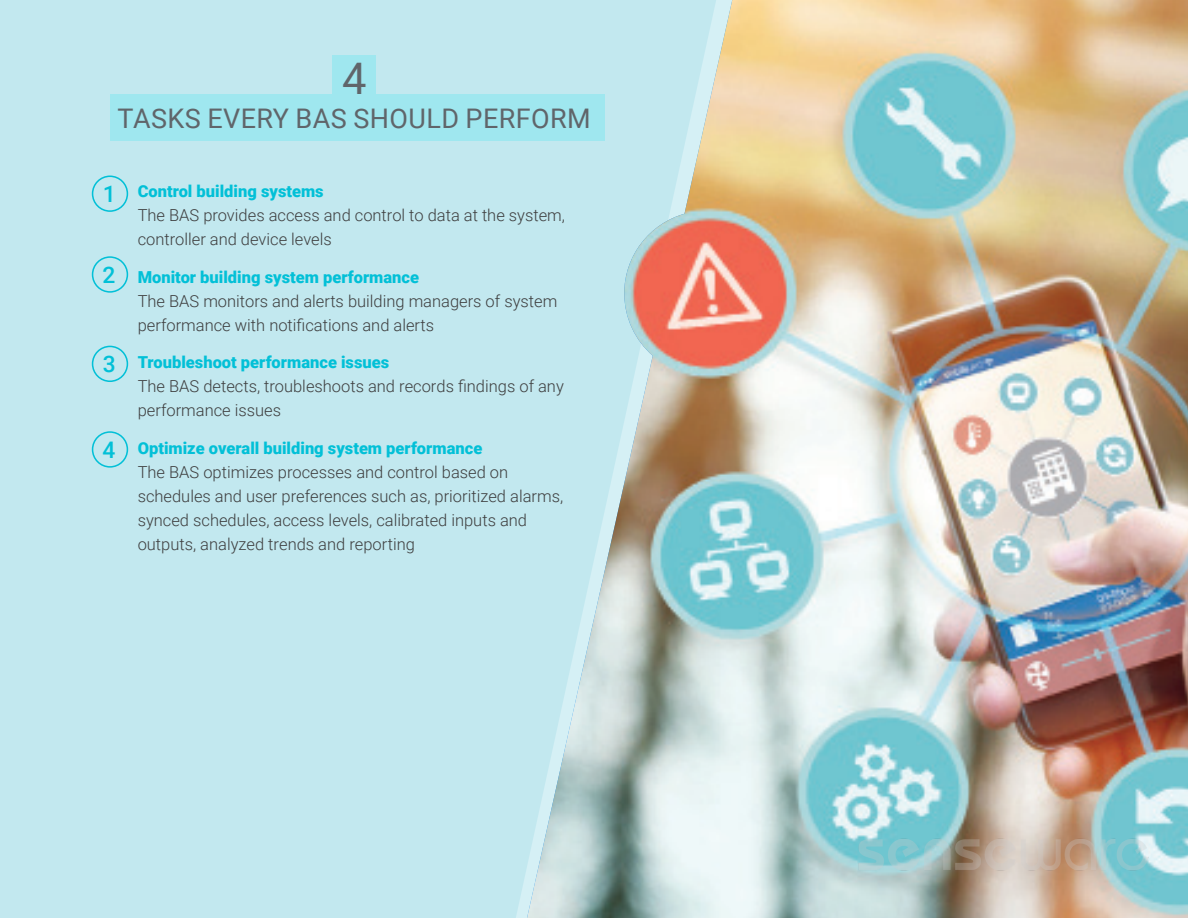
<style>
.page{position:relative;width:1188px;height:918px;background:#fff}
.page>*{position:absolute;margin:0;border:0;box-sizing:border-box;transform-origin:0 0}
.t1{font:43.5px "Roboto";color:#60656a}
.t2{font:27px "Roboto";letter-spacing:.015em;color:#60656a}
.BODY{font:500 22.8px "Roboto";color:#02c0d7}
.BODY-2{font:300 16.5px/24px "Roboto";color:#3e3e3f}
.s1{font-weight:900;color:#02c0d7}
</style>
<div class="page">
<div style="left:0;top:0;width:527px;height:918px;background:#c2e8ef"></div>
<div style="left:110px;top:95px;width:494px;height:46px;background:#9fe7f0"></div>
<div style="left:92px;top:346px;width:36px;height:36px;border:2px solid #02c0d7;border-radius:50%"></div>
<div style="left:92px;top:431px;width:36px;height:37px;border:2px solid #02c0d7;border-radius:50%"></div>
<div style="left:92px;top:176px;width:36px;height:36px;border:2px solid #02c0d7;border-radius:50%"></div>
<div style="left:92px;top:256px;width:36px;height:37px;border:2px solid #02c0d7;border-radius:50%"></div>
<div style="left:332px;top:55px;width:44px;height:46px;background:#9fe7f0"></div>
<img style="left:527px;top:0;width:661px;height:918px">
<img style="left:838px;top:825px;width:328px;height:59px">
<h2 class="t1" style="left:342px;top:48px;width:26px">4</h2>
<h2 class="t2" style="left:118px;top:99px;width:475px">TASKS EVERY BAS SHOULD PERFORM</h2>
<p class="BODY" style="left:104px;top:178px;width:12px">1</p>
<p class="BODY" style="left:103px;top:259px;width:14px">2</p>
<p class="BODY" style="left:103px;top:348px;width:14px">3</p>
<p class="BODY" style="left:103px;top:434px;width:14px">4</p>
<p class="BODY-2" style="left:138px;top:179px;width:429px"><span class="s1">Control building systems<br></span>The BAS provides access and control to data at the system, controller and device levels</p>
<p class="BODY-2" style="left:138px;top:264px;width:421px"><span class="s1">Monitor building system performance<br></span>The BAS monitors and alerts building managers of system performance with notifications and alerts</p>
<p class="BODY-2" style="left:138px;top:350px;width:428px"><span class="s1">Troubleshoot performance issues<br></span>The BAS detects, troubleshoots and records findings of any performance issues</p>
<p class="BODY-2" style="left:138px;top:435px;width:427px"><span class="s1">Optimize overall building system performance<br></span>The BAS optimizes processes and control based on schedules and user preferences such as, prioritized alarms, synced schedules, access levels, calibrated inputs and outputs, analyzed trends and reporting</p>
</div>
